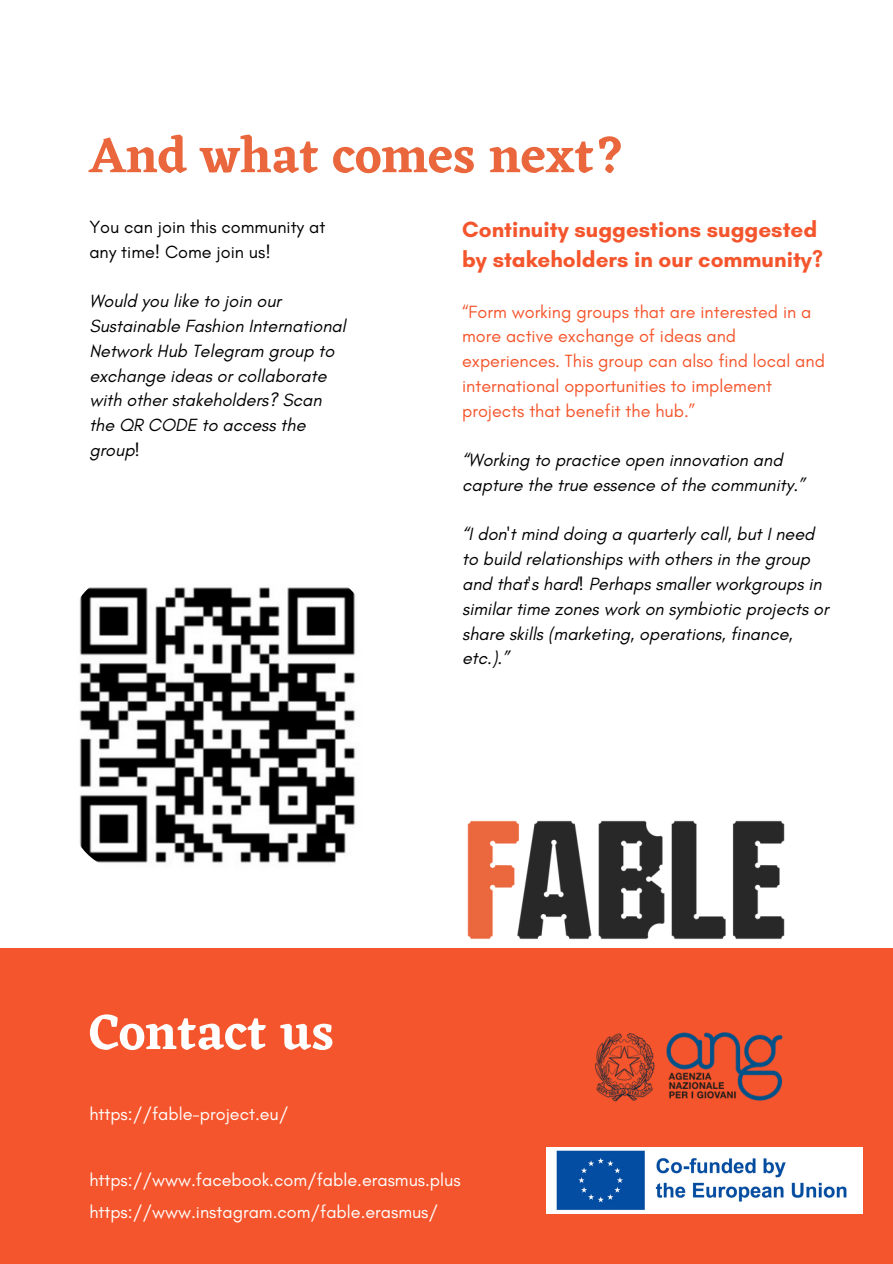
<style>
.page{position:relative;width:893px;height:1264px;background:#fff}
.page>*{position:absolute;margin:0;border:0;box-sizing:border-box;transform-origin:0 0}
.t1{font:600 51px "Eczar";color:#ea663c}
.t2{font:600 51px "Eczar";color:#fff}
.t3{font:700 22.5px/30.3px "Glacial Indifference";color:#f5552c}
.t4{font:italic 18px/24.8px "Glacial Indifference";color:#000}
.t5{font:18px/24.8px "Glacial Indifference";color:#f5552c}
.t6{font:18px/32.7px "Glacial Indifference";color:#fff}
.t7{font:18px/24.8px "Glacial Indifference";color:#000}
</style>
<div class="page">
<div style="left:0;top:948px;width:892px;height:315px;background:#f5552c"></div>
<img style="left:69px;top:572px;width:299px;height:299px;border-radius:60px">
<img style="left:279px;top:634px;width:506px;height:306px">
<img style="left:595px;top:1032px;width:188px;height:70px">
<img style="left:547px;top:1147px;width:315px;height:66px">
<h1 class="t1" style="left:89px;top:125px;width:538px">And what comes next?</h1>
<p class="t7" style="left:89px;top:214px;width:237px">You can join this community at any time! Come join us!</p>
<p class="t4" style="left:89px;top:288px;width:258px">Would you like to join our<br>Sustainable Fashion International<br>Network Hub Telegram group to exchange ideas or collaborate with other stakeholders? Scan the QR CODE to access the group!</p>
<p class="t3" style="left:462px;top:213px;width:362px">Continuity suggestions suggested by stakeholders in our community?</p>
<p class="t5" style="left:462px;top:299px;width:364px">“Form working groups that are interested in a more active exchange of ideas and experiences. This group can also find local and international opportunities to implement projects that benefit the hub.”</p>
<p class="t4" style="left:462px;top:447px;width:344px">“Working to practice open innovation and capture the true essence of the community.”</p>
<p class="t4" style="left:462px;top:522px;width:368px">“I don't mind doing a quarterly call, but I need to build relationships with others in the group and that's hard! Perhaps smaller workgroups in similar time zones work on symbiotic projects or share skills (marketing, operations, finance, etc.).”</p>
<h1 class="t2" style="left:89px;top:1001px;width:246px">Contact us</h1>
<p class="t6" style="left:89px;top:1097px;width:201px">https://fable-project.eu/</p>
<p class="t6" style="left:89px;top:1162px;width:372px">https://www.facebook.com/fable.erasmus.plus https://www.instagram.com/fable.erasmus/</p>
</div>
